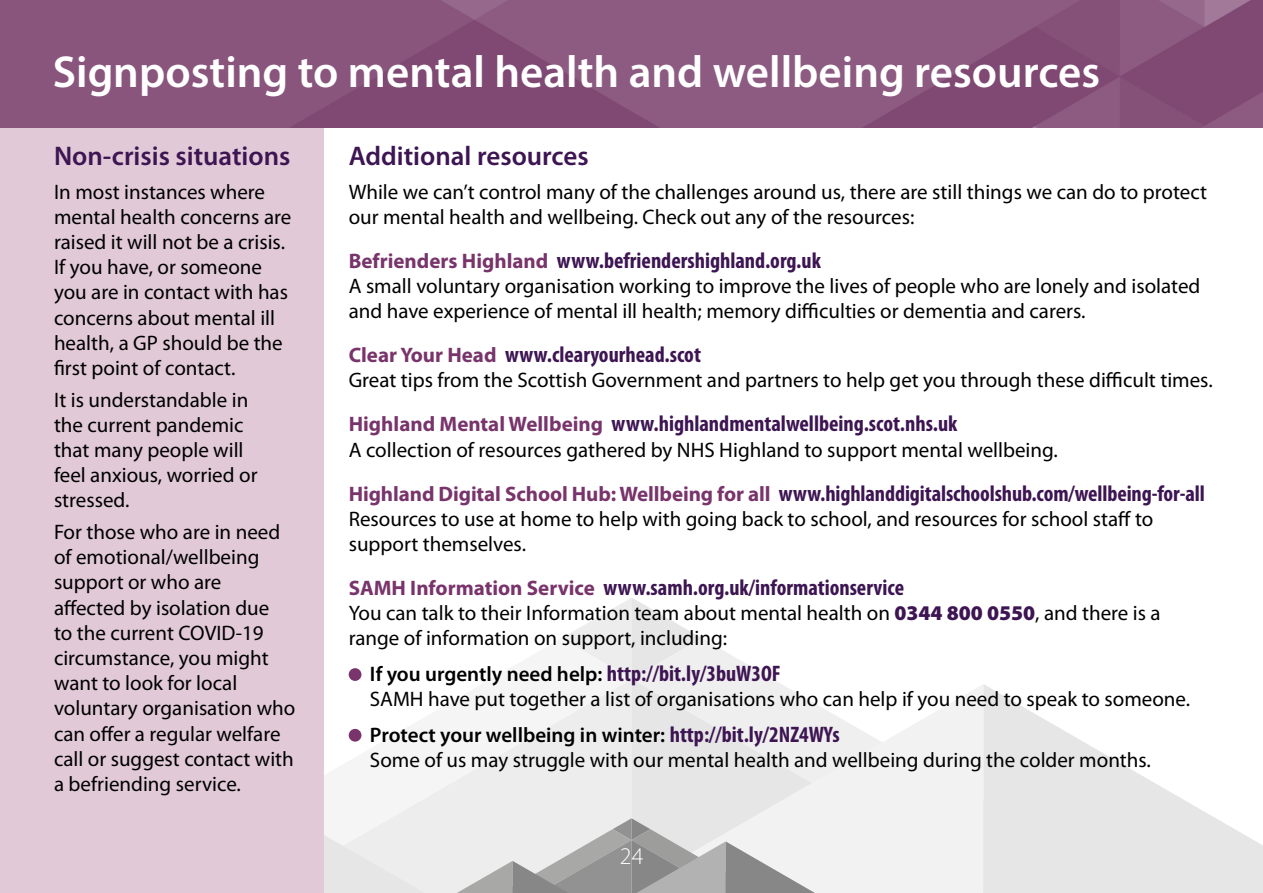
<style>
.page{position:relative;width:1263px;height:893px;background:#fff}
.page>*{position:absolute;margin:0;border:0;box-sizing:border-box;transform-origin:0 0}
.t1{font:45px "Myriad Variable Concept";color:#fff}
.t2{font:600 27px "Myriad Pro";color:#3d1552}
.t3{font:300 24px "Myriad Pro";color:#fff}
.t4{font:700 condensed 22.5px "Myriad Pro";color:#3d1552}
.t5{font:21px/25.2px "Myriad Pro";color:#000}
.s1{font-stretch:normal;font-size:21px;color:#78346b}
.s2{font-weight:900;color:#3d1552}
.s3{font-weight:600}
.s4{font-weight:700;font-stretch:condensed;font-size:22.5px;color:#3d1552}
</style>
<div class="page">
<svg style="left:702px;top:639px;width:70px;height:40px;fill:#f0f0f0"></svg>
<svg style="left:632px;top:679px;width:148px;height:5px"></svg>
<svg style="left:632px;top:684px;width:351px;height:209px;fill:#f2f2f2"></svg>
<svg style="left:983px;top:684px;width:280px;height:209px;fill:#e6e6e6"></svg>
<svg style="left:563px;top:598px;width:139px;height:81px"></svg>
<svg style="left:323px;top:638px;width:309px;height:41px"></svg>
<svg style="left:323px;top:679px;width:309px;height:77px;fill:#f5f5f5"></svg>
<div style="left:0;top:122px;width:323px;height:771px;background:#e1c9d7"></div>
<img style="left:0;top:0;width:1263px;height:128px">
<div style="left:349px;top:668px;width:12px;height:13px;background:#78346b;border-radius:50%"></div>
<div style="left:349px;top:729px;width:12px;height:13px;background:#78346b;border-radius:50%"></div>
<svg style="left:323px;top:756px;width:509px;height:137px"></svg>
<h1 class="t1" style="left:53px;top:45px;width:1049px">Signposting to mental health and wellbeing resources</h1>
<p class="t2" style="left:54px;top:139px;width:238px">Non-crisis situations</p>
<p class="t5" style="left:54px;top:179px;width:239px">In most instances where mental health concerns are raised it will not be a crisis.<br>If you have, or someone you are in contact with has concerns about mental ill health, a GP should be the first point of contact.</p>
<p class="t5" style="left:54px;top:387px;width:205px">It is understandable in the current pandemic that many people will feel anxious, worried or stressed.</p>
<p class="t5" style="left:54px;top:519px;width:243px">For those who are in need of emotional/wellbeing support or who are affected by isolation due<br>to the current COVID-19 circumstance, you might want to look for local voluntary organisation who can offer a regular welfare call or suggest contact with a befriending service.</p>
<p class="t2" style="left:349px;top:139px;width:242px">Additional resources</p>
<p class="t5" style="left:349px;top:179px;width:860px">While we can’t control many of the challenges around us, there are still things we can do to protect our mental health and wellbeing. Check out any of the resources:</p>
<p class="t4" style="left:349px;top:246px;width:474px"><span class="s1">Befrienders Highland</span> www.befriendershighland.org.uk</p>
<p class="t5" style="left:349px;top:273px;width:853px">A small voluntary organisation working to improve the lives of people who are lonely and isolated and have experience of mental ill health; memory difficulties or dementia and carers.</p>
<p class="t4" style="left:349px;top:341px;width:354px"><span class="s1">Clear Your Head</span> www.clearyourhead.scot</p>
<p class="t5" style="left:349px;top:367px;width:865px">Great tips from the Scottish Government and partners to help get you through these difficult times.</p>
<p class="t4" style="left:349px;top:410px;width:610px"><span class="s1">Highland Mental Wellbeing</span> www.highlandmentalwellbeing.scot.nhs.uk</p>
<p class="t5" style="left:349px;top:437px;width:711px">A collection of resources gathered by NHS Highland to support mental wellbeing.</p>
<p class="t4" style="left:349px;top:479px;width:857px"><span class="s1">Highland Digital School Hub: Wellbeing for all</span> www.highlanddigitalschoolshub.com/wellbeing-for-all</p>
<p class="t5" style="left:349px;top:506px;width:806px">Resources to use at home to help with going back to school, and resources for school staff to support themselves.</p>
<p class="t4" style="left:349px;top:573px;width:557px"><span class="s1">SAMH Information Service</span> www.samh.org.uk/informationservice</p>
<p class="t5" style="left:349px;top:600px;width:813px">You can talk to their Information team about mental health on <span class="s2">0344 800 0550</span>, and there is a range of information on support, including:</p>
<p class="t5" style="left:370px;top:661px;width:822px"><span class="s3">If you urgently need help:</span> <span class="s4">http://bit.ly/3buW3OF<br></span>SAMH have put together a list of organisations who can help if you need to speak to someone.</p>
<p class="t5" style="left:370px;top:722px;width:782px"><span class="s3">Protect your wellbeing in winter:</span> <span class="s4">http://bit.ly/2NZ4WYs<br></span>Some of us may struggle with our mental health and wellbeing during the colder months.</p>
<p class="t3" style="left:620px;top:842px;width:25px">24</p>
</div>
